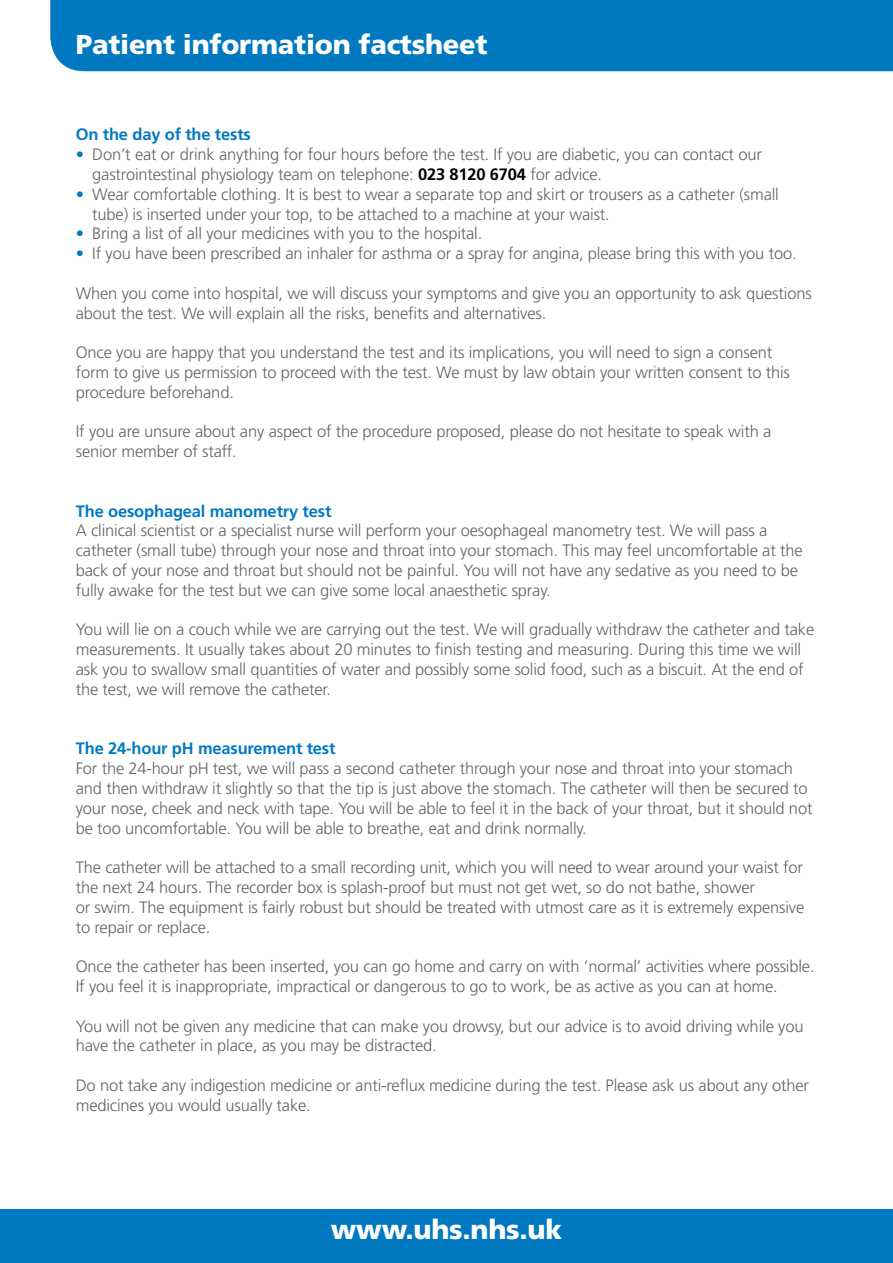
<style>
.page{position:relative;width:893px;height:1263px;background:#fff}
.page>*{position:absolute;margin:0;border:0;box-sizing:border-box;transform-origin:0 0}
.t1{font:900 27.15px "Frutiger";letter-spacing:-.01em;color:#fff}
.t2{font:300 16.5px/19.8px "Frutiger";letter-spacing:-.01em;color:#636466}
.t3{font:700 16.5px "Frutiger";letter-spacing:-.01em;color:#0079c1}
.s1{color:#0079c1}
.s2{font-weight:700;color:#000}
</style>
<div class="page">
<div style="left:50px;top:0;width:843px;height:71px;background:#0079c1"></div>
<div style="left:0;top:1209px;width:893px;height:54px;background:#0079c1"></div>
<h1 class="t1" style="left:76px;top:28px;width:413px">Patient information factsheet</h1>
<p class="t3" style="left:76px;top:125px;width:177px">On the day of the tests</p>
<p class="t2" style="left:92px;top:145px;width:671px;text-indent:-16px"><span class="s1">•</span> Don’t eat or drink anything for four hours before the test. If you are diabetic, you can contact our gastrointestinal physiology team on telephone: <span class="s2">023 8120 6704</span> for advice.</p>
<p class="t2" style="left:92px;top:184px;width:688px;text-indent:-16px"><span class="s1">•</span> Wear comfortable clothing. It is best to wear a separate top and skirt or trousers as a catheter (small tube) is inserted under your top, to be attached to a machine at your waist.</p>
<p class="t2" style="left:76px;top:224px;width:408px"><span class="s1">•</span> Bring a list of all your medicines with you to the hospital.</p>
<p class="t2" style="left:76px;top:244px;width:722px"><span class="s1">•</span> If you have been prescribed an inhaler for asthma or a spray for angina, please bring this with you too.</p>
<p class="t2" style="left:76px;top:283px;width:737px">When you come into hospital, we will discuss your symptoms and give you an opportunity to ask questions about the test. We will explain all the risks, benefits and alternatives.</p>
<p class="t2" style="left:76px;top:343px;width:716px">Once you are happy that you understand the test and its implications, you will need to sign a consent form to give us permission to proceed with the test. We must by law obtain your written consent to this procedure beforehand.</p>
<p class="t2" style="left:76px;top:422px;width:697px">If you are unsure about any aspect of the procedure proposed, please do not hesitate to speak with a senior member of staff.</p>
<p class="t3" style="left:76px;top:501px;width:257px">The oesophageal manometry test</p>
<p class="t2" style="left:76px;top:521px;width:728px">A clinical scientist or a specialist nurse will perform your oesophageal manometry test. We will pass a catheter (small tube) through your nose and throat into your stomach. This may feel uncomfortable at the back of your nose and throat but should not be painful. You will not have any sedative as you need to be fully awake for the test but we can give some local anaesthetic spray.</p>
<p class="t2" style="left:76px;top:620px;width:740px">You will lie on a couch while we are carrying out the test. We will gradually withdraw the catheter and take measurements. It usually takes about 20 minutes to finish testing and measuring. During this time we will ask you to swallow small quantities of water and possibly some solid food, such as a biscuit. At the end of the test, we will remove the catheter.</p>
<p class="t3" style="left:76px;top:739px;width:261px">The 24-hour pH measurement test</p>
<p class="t2" style="left:76px;top:758px;width:738px">For the 24-hour pH test, we will pass a second catheter through your nose and throat into your stomach and then withdraw it slightly so that the tip is just above the stomach. The catheter will then be secured to your nose, cheek and neck with tape. You will be able to feel it in the back of your throat, but it should not be too uncomfortable. You will be able to breathe, eat and drink normally.</p>
<p class="t2" style="left:76px;top:857px;width:730px">The catheter will be attached to a small recording unit, which you will need to wear around your waist for the next 24 hours. The recorder box is splash-proof but must not get wet, so do not bathe, shower<br>or swim. The equipment is fairly robust but should be treated with utmost care as it is extremely expensive to repair or replace.</p>
<p class="t2" style="left:76px;top:956px;width:740px">Once the catheter has been inserted, you can go home and carry on with ’normal’ activities where possible.<br>If you feel it is inappropriate, impractical or dangerous to go to work, be as active as you can at home.</p>
<p class="t2" style="left:76px;top:1016px;width:729px">You will not be given any medicine that can make you drowsy, but our advice is to avoid driving while you have the catheter in place, as you may be distracted.</p>
<p class="t2" style="left:76px;top:1075px;width:735px">Do not take any indigestion medicine or anti-reflux medicine during the test. Please ask us about any other medicines you would usually take.</p>
<h1 class="t1" style="left:331px;top:1213px;width:233px">www.uhs.nhs.uk</h1>
</div>
